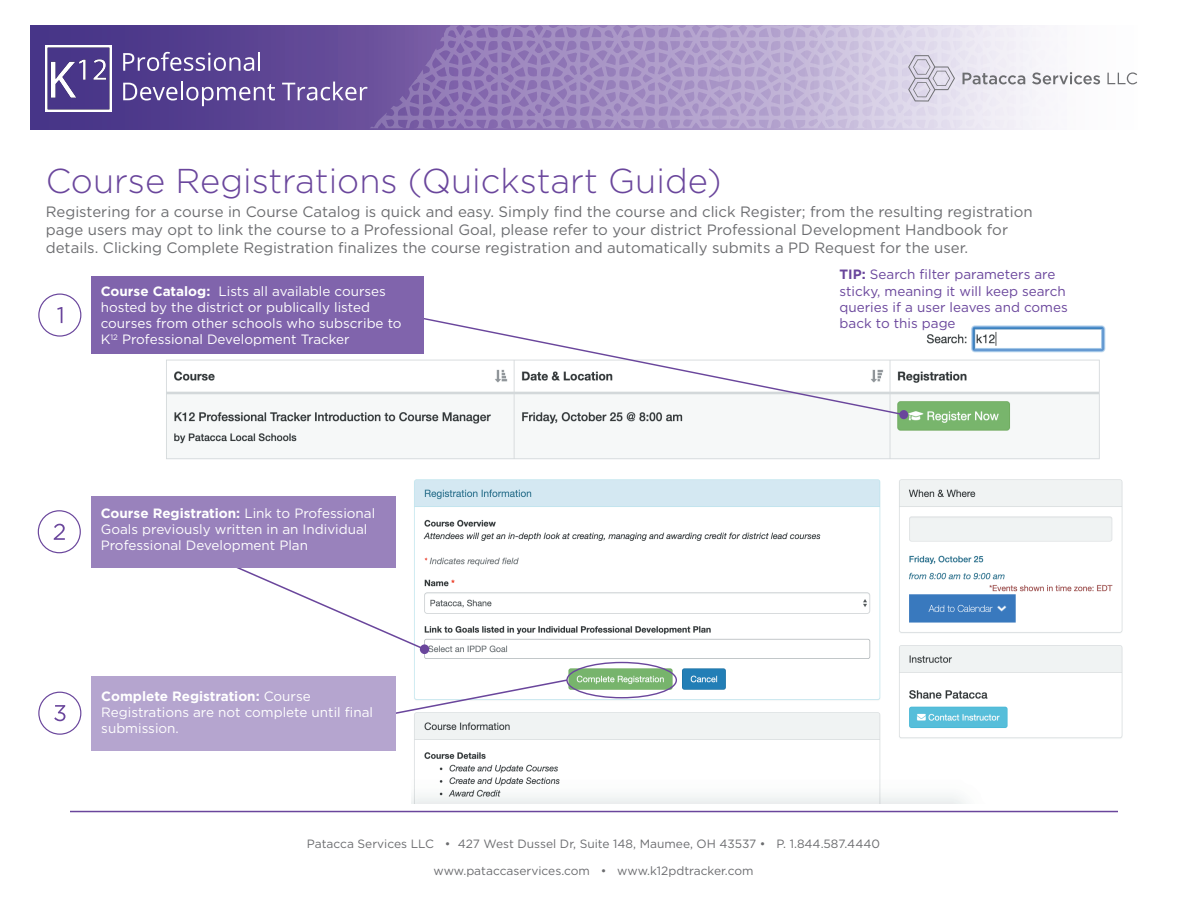
<style>
.page{position:relative;width:1188px;height:918px;background:#fff}
.page>*{position:absolute;margin:0;border:0;box-sizing:border-box;transform-origin:0 0}
.t1{font:300 34.5px "Gotham";color:#6a469c}
.t2{font:15px/18px "Gotham";color:#6c6d70}
.t3{font:13.5px/16.2px "Gotham";color:#fff}
.t4{font:13.5px/16.2px "Gotham";color:#6a469c}
.t5{font:12px "Gotham";color:#6c6d70}
.s1{font-weight:700}
</style>
<div class="page">
<hr style="left:70px;top:811px;width:1048px;height:1px;background:#6a469c">
<img style="left:412px;top:479px;width:711px;height:325px">
<svg style="left:31px;top:25px;width:1014px;height:104px"></svg>
<svg style="left:719px;top:25px;width:416px;height:103px"></svg>
<svg style="left:908px;top:55px;width:47px;height:47px"></svg>
<svg style="left:963px;top:73px;width:62px;height:11px"></svg>
<svg style="left:1032px;top:72px;width:68px;height:12px"></svg>
<svg style="left:1107px;top:72px;width:30px;height:12px"></svg>
<svg style="left:123px;top:52px;width:137px;height:19px"></svg>
<svg style="left:123px;top:82px;width:152px;height:24px"></svg>
<svg style="left:282px;top:25px;width:437px;height:103px"></svg>
<img style="left:46px;top:45px;width:66px;height:66px">
<div style="left:38px;top:692px;width:43px;height:43px;border:1px solid #6a469c;border-radius:50%"></div>
<svg style="left:54px;top:705px;width:11px;height:16px"></svg>
<div style="left:38px;top:510px;width:43px;height:43px;border:1px solid #6a469c;border-radius:50%"></div>
<svg style="left:54px;top:524px;width:11px;height:16px"></svg>
<svg style="left:396px;top:678px;width:173px;height:37px"></svg>
<div style="left:566px;top:662px;width:111px;height:36px;border:1px solid #6a469c;border-radius:50%"></div>
<div style="left:92px;top:676px;width:304px;height:74px;background:#b5a5cf"></div>
<svg style="left:236px;top:565px;width:191px;height:86px"></svg>
<div style="left:420px;top:644px;width:9px;height:10px;background:#6a469c;border-radius:50%"></div>
<div style="left:91px;top:496px;width:305px;height:72px;background:#9982bc"></div>
<img style="left:166px;top:326px;width:940px;height:133px">
<div style="left:91px;top:276px;width:333px;height:78px;background:#8064ac"></div>
<div style="left:38px;top:294px;width:43px;height:43px;border:1px solid #6a469c;border-radius:50%"></div>
<svg style="left:57px;top:307px;width:5px;height:16px"></svg>
<svg style="left:422px;top:318px;width:483px;height:98px"></svg>
<div style="left:899px;top:410px;width:9px;height:9px;background:#6a469c;border-radius:50%"></div>
<h1 class="t1" style="left:46px;top:159px;width:677px">Course Registrations (Quickstart Guide)</h1>
<p class="t2" style="left:46px;top:202px;width:988px">Registering for a course in Course Catalog is quick and easy. Simply find the course and click Register; from the resulting registration page users may opt to link the course to a Professional Goal, please refer to your district Professional Development Handbook for details. Clicking Complete Registration finalizes the course registration and automatically submits a PD Request for the user.</p>
<p class="t3" style="left:101px;top:283px;width:302px"><span class="s1">Course Catalog:</span> Lists all available courses hosted by the district or publically listed courses from other schools who subscribe to K<sup>12</sup> Professional Development Tracker</p>
<p class="t3" style="left:101px;top:505px;width:276px"><span class="s1">Course Registration:</span> Link to Professional<br>Goals previously written in an Individual<br>Professional Development Plan</p>
<p class="t3" style="left:101px;top:688px;width:273px"><span class="s1">Complete Registration:</span> Course<br>Registrations are not complete until final submission.</p>
<p class="t4" style="left:840px;top:266px;width:230px"><span class="s1">TIP:</span> Search filter parameters are sticky, meaning it will keep search queries if a user leaves and comes back to this page</p>
<p class="t5" style="left:307px;top:836px;width:575px">Patacca Services LLC • 427 West Dussel Dr, Suite 148, Maumee, OH 43537 • P. 1.844.587.4440</p>
<p class="t5" style="left:434px;top:863px;width:322px">www.pataccaservices.com • www.k12pdtracker.com</p>
</div>
